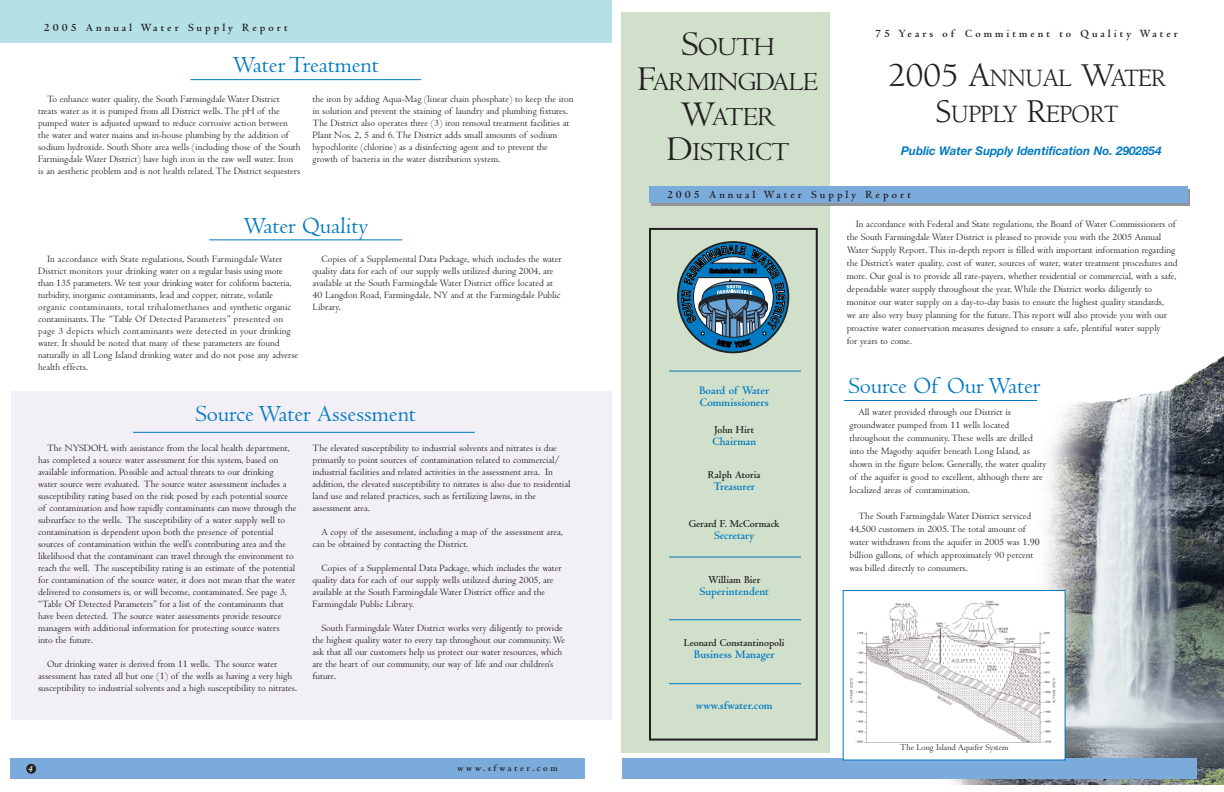
<style>
.page{position:relative;width:1224px;height:792px;background:#fff}
.page>*{position:absolute;margin:0;border:0;box-sizing:border-box;transform-origin:0 0}
.t1{font:27px/35px "Centaur";letter-spacing:-.02em;color:#231f20;text-align:center}
.t2{font:24px "Centaur";color:#0079c2}
.t3{font:23.2px/36px "Beo";letter-spacing:-.025em;color:#231f20;text-align:center}
.t4{font:700 12px/12px "Centaur";color:#0079c2}
.t5{font:italic 700 12px "Helvetica Neue";color:#0079c2}
.t6{font:700 11.5px "Centaur";letter-spacing:.26em;color:#231f20}
.t7{font:700 11px "Centaur";color:#231f20}
.t8{font:10px/12px "Centaur";color:#231f20}
.t9{font:700 10px "Centaur";letter-spacing:.26em;color:#231f20}
.t10{font:italic 700 10px "Centaur";color:#fff}
.t11{font:9px "Centaur";color:#231f20}
.s1{font-family:"Adobe Garamond"}
.s2{font-size:36px}
.s3{font-size:31px}
</style>
<div class="page">
<img style="left:951px;top:356px;width:273px;height:428px">
<div style="left:621px;top:12px;width:209px;height:740px;background:#d0e0ca"></div>
<div style="left:0;top:0;width:612px;height:43px;background:#b5e1e6"></div>
<div style="left:12px;top:392px;width:600px;height:328px;background:#f2eff7"></div>
<div style="left:11px;top:758px;width:574px;height:21px;background:#7aabdb"></div>
<div style="left:623px;top:758px;width:574px;height:21px;background:#7aabdb"></div>
<div style="left:649px;top:228px;width:169px;height:513px;border:2px solid #231f20"></div>
<hr style="left:669px;top:371px;width:132px;height:1px;background:#0079c2">
<div style="left:651px;top:190px;width:538px;height:16px;background:#939598"></div>
<div style="left:649px;top:187px;width:538px;height:16px;background:#7aabdb"></div>
<div style="left:843px;top:591px;width:222px;height:169px;background:#fff"></div>
<img style="left:850px;top:601px;width:206px;height:142px">
<div style="left:843px;top:590px;width:223px;height:170px;border:1px solid #0079c2"></div>
<svg style="left:679px;top:243px;width:108px;height:109px"></svg>
<svg style="left:682px;top:246px;width:103px;height:101px;background:#4c7b96"></svg>
<hr style="left:209px;top:239px;width:193px;height:1px;background:#0079c2">
<hr style="left:844px;top:400px;width:193px;height:1px;background:#0079c2">
<hr style="left:133px;top:432px;width:342px;height:1px;background:#0079c2">
<hr style="left:190px;top:79px;width:231px;height:1px;background:#0079c2">
<hr style="left:669px;top:557px;width:132px;height:1px;background:#0079c2">
<hr style="left:669px;top:619px;width:132px;height:1px;background:#0079c2">
<hr style="left:669px;top:683px;width:132px;height:1px;background:#0079c2">
<div style="left:26px;top:764px;width:10px;height:10px;background:#231f20;border-radius:50%"></div>
<p class="t6" style="left:44px;top:23px;width:246px">2005 Annual Water Supply Report</p>
<h2 class="t2" style="left:233px;top:56px;width:148px">Water Treatment</h2>
<p class="t8" style="left:38px;top:94px;width:264px;text-indent:9px">To enhance water quality, the South Farmingdale Water District treats water as it is pumped from all District wells. The pH of the pumped water is adjusted upward to reduce corrosive action between the water and water mains and in-house plumbing by the addition of sodium hydroxide. South Shore area wells (including those of the South Farmingdale Water District) have high iron in the raw well water. Iron is an aesthetic problem and is not health related. The District sequesters</p>
<p class="t8" style="left:313px;top:94px;width:262px">the iron by adding Aqua-Mag (linear chain phosphate) to keep the iron in solution and prevent the staining of laundry and plumbing fixtures.<br>The District also operates three (3) iron removal treatment facilities at Plant Nos. 2, 5 and 6. The District adds small amounts of sodium hypochlorite (chlorine) as a disinfecting agent and to prevent the growth of bacteria in the water distribution system.</p>
<h2 class="t2" style="left:243px;top:216px;width:127px">Water Quality</h2>
<p class="t8" style="left:38px;top:254px;width:262px;text-indent:9px">In accordance with State regulations, South Farmingdale Water District monitors your drinking water on a regular basis using more than <span class="s1">1</span>35 parameters. We test your drinking water for coliform bacteria, turbidity, inorganic contaminants, lead and copper, nitrate, volatile organic contaminants, total trihalomethanes and synthetic organic contaminants. The “Table Of Detected Parameters” presented on page 3 depicts which contaminants were detected in your drinking water. It should be noted that many of these parameters are found naturally in all Long Island drinking water and do not pose any adverse health effects.</p>
<p class="t8" style="left:313px;top:254px;width:251px;text-indent:9px">Copies of a Supplemental Data Package, which includes the water quality data for each of our supply wells utilized during 2004, are available at the South Farmingdale Water District office located at 40 Langdon Road, Farmingdale, NY and at the Farmingdale Public Library.</p>
<h2 class="t2" style="left:196px;top:405px;width:222px">Source Water Assessment</h2>
<p class="t8" style="left:38px;top:443px;width:260px;text-indent:9px">The NYSDOH, with assistance from the local health department, has completed a source water assessment for this system, based on available information. Possible and actual threats to our drinking<br>water source were evaluated. The source water assessment includes a susceptibility rating based on the risk posed by each potential source of contamination and how rapidly contaminants can move through the subsurface to the wells. The susceptibility of a water supply well to contamination is dependent upon both the presence of potential sources of contamination within the well’s contributing area and the likelihood that the contaminant can travel through the environment to reach the well. The susceptibility rating is an estimate of the potential for contamination of the source water, it does not mean that the water delivered to consumers is, or will become, contaminated. See page 3, “Table Of Detected Parameters” for a list of the contaminants that have been detected. The source water assessments provide resource managers with additional information for protecting source waters into the future.</p>
<p class="t8" style="left:38px;top:659px;width:261px;text-indent:9px">Our drinking water is derived from <span class="s1">11</span> wells. The source water assessment has rated all but one (<span class="s1">1</span>) of the wells as having a very high susceptibility to industrial solvents and a high susceptibility to nitrates.</p>
<p class="t8" style="left:313px;top:443px;width:259px">The elevated susceptibility to industrial solvents and nitrates is due primarily to point sources of contamination related to commercial/ industrial facilities and related activities in the assessment area. In addition, the elevated susceptibility to nitrates is also due to residential land use and related practices, such as fertilizing lawns, in the assessment area.</p>
<p class="t8" style="left:313px;top:527px;width:252px;text-indent:9px">A copy of the assessment, including a map of the assessment area, can be obtained by contacting the District.</p>
<p class="t8" style="left:313px;top:563px;width:251px;text-indent:9px">Copies of a Supplemental Data Package, which includes the water quality data for each of our supply wells utilized during 2005, are available at the South Farmingdale Water District office and the Farmingdale Public Library.</p>
<p class="t8" style="left:313px;top:623px;width:254px;text-indent:9px">South Farmingdale Water District works very diligently to provide the highest quality water to every tap throughout our community. We ask that all our customers help us protect our water resources, which are the heart of our community, our way of life and our children’s future.</p>
<p class="t10" style="left:28px;top:765px;width:6px">4</p>
<p class="t9" style="left:457px;top:765px;width:102px">www.sfwater.com</p>
<h1 class="t1" style="left:638px;top:33px;width:182px"><span class="s2">S</span>OUTH<br><span class="s2">F</span>ARMINGDALE<br><span class="s2">W</span>ATER<br><span class="s2">D</span>ISTRICT</h1>
<p class="t6" style="left:875px;top:29px;width:304px">75 Years of Commitment to Quality Water</p>
<h3 class="t3" style="left:888px;top:62px;width:280px"><span class="s3">2005 A</span>NNUAL <span class="s3">W</span>ATER<br><span class="s3">S</span>UPPLY <span class="s3">R</span>EPORT</h3>
<p class="t5" style="left:901px;top:147px;width:262px">Public Water Supply Identification No. 2902854</p>
<p class="t6" style="left:667px;top:191px;width:246px">2005 Annual Water Supply Report</p>
<p class="t4" style="left:699px;top:386px;width:72px">Board of Water<br>Commissioners</p>
<p class="t7" style="left:714px;top:426px;width:42px">John Hirt</p>
<p class="t4" style="left:712px;top:437px;width:45px">Chairman</p>
<p class="t7" style="left:708px;top:471px;width:54px">Ralph Atoria</p>
<p class="t4" style="left:714px;top:482px;width:43px">Treasurer</p>
<p class="t7" style="left:689px;top:520px;width:92px">Gerard F. McCormack</p>
<p class="t4" style="left:714px;top:531px;width:42px">Secretary</p>
<p class="t7" style="left:708px;top:576px;width:54px">William Bier</p>
<p class="t4" style="left:699px;top:587px;width:71px">Superintendent</p>
<p class="t7" style="left:684px;top:639px;width:102px">Leonard Constantinopoli</p>
<p class="t4" style="left:694px;top:650px;width:82px">Business Manager</p>
<p class="t4" style="left:696px;top:701px;width:78px">www.sfwater.com</p>
<p class="t8" style="left:847px;top:218px;width:332px;line-height:13px;text-indent:9px">In accordance with Federal and State regulations, the Board of Water Commissioners of the South Farmingdale Water District is pleased to provide you with the 2005 Annual Water Supply Report. This in-depth report is filled with important information regarding the District’s water quality, cost of water, sources of water, water treatment procedures and more. Our goal is to provide all rate-payers, whether residential or commercial, with a safe, dependable water supply throughout the year. While the District works diligently to monitor our water supply on a day-to-day basis to ensure the highest quality standards,<br>we are also very busy planning for the future. This report will also provide you with our proactive water conservation measures designed to ensure a safe, plentiful water supply<br>for years to come.</p>
<h2 class="t2" style="left:849px;top:377px;width:193px">Source Of Our Water</h2>
<p class="t8" style="left:849px;top:407px;width:198px;line-height:13px;text-indent:9px">All water provided through our District is groundwater pumped from <span class="s1">11</span> wells located throughout the community. These wells are drilled into the Magothy aquifer beneath Long Island, as shown in the figure below. Generally, the water quality of the aquifer is good to excellent, although there are localized areas of contamination.</p>
<p class="t8" style="left:849px;top:511px;width:192px;line-height:13px;text-indent:9px">The South Farmingdale Water District serviced 44,500 customers in 2005. The total amount of water withdrawn from the aquifer in 2005 was <span class="s1">1.90 </span>billion gallons, of which approximately 90 percent was billed directly to consumers.</p>
<p class="t11" style="left:900px;top:744px;width:110px">The Long Island Aquifer System</p>
</div>
